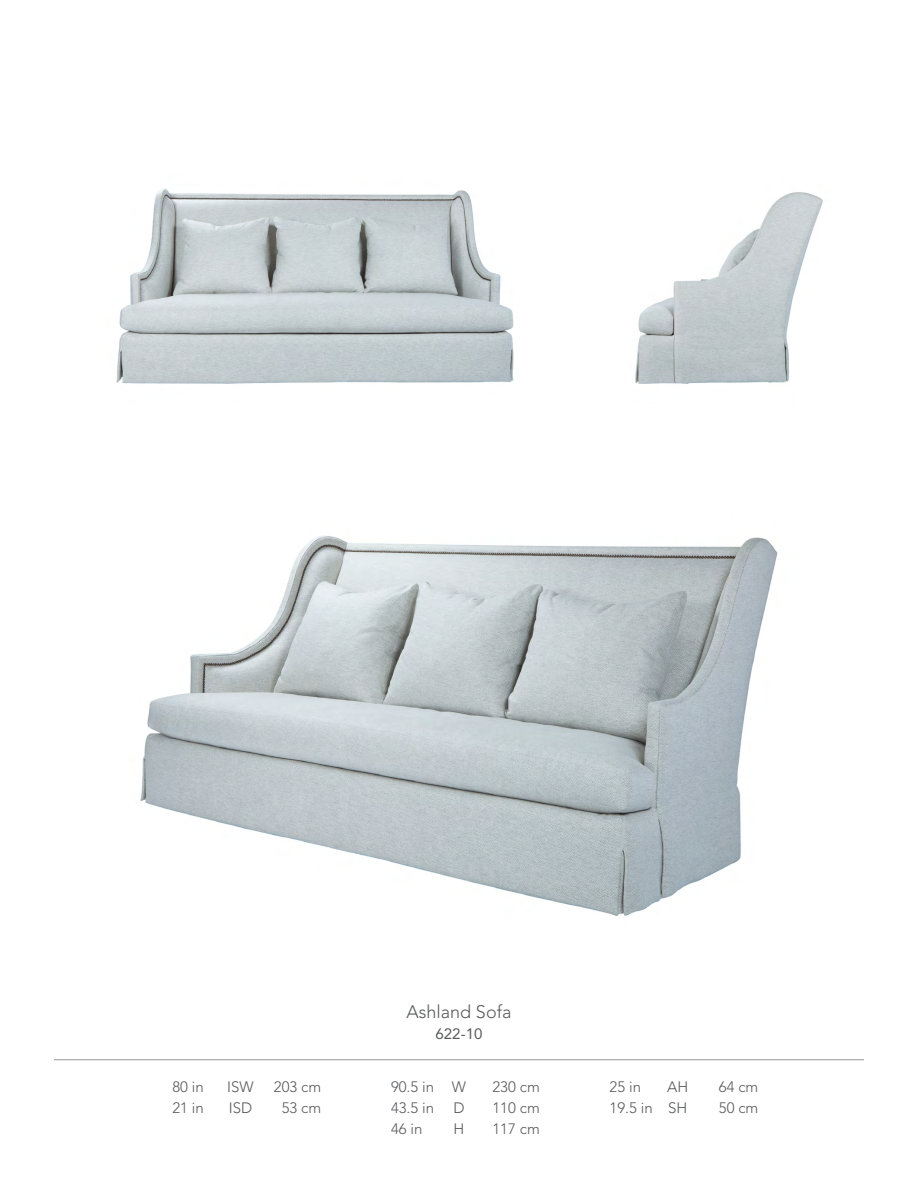
<style>
.page{position:relative;width:918px;height:1188px;background:#fff}
.page>*{position:absolute;margin:0;border:0;box-sizing:border-box;transform-origin:0 0}
.t1{font:300 18px "Avenir LT Std";color:#58595b}
.t2{font:300 15px "Avenir LT Std";color:#58595b}
.t3{font:15px "Avenir LT Std";color:#58595b}
</style>
<div class="page">
<hr style="left:54px;top:1060px;width:810px;height:1px;background:#939598">
<img style="left:140px;top:535px;width:638px;height:381px">
<img style="left:635px;top:192px;width:188px;height:192px">
<img style="left:116px;top:189px;width:398px;height:195px">
<p class="t2" style="left:172px;top:1078px;width:33px">80 in</p>
<p class="t2" style="left:227px;top:1078px;width:28px">ISW</p>
<p class="t2" style="left:274px;top:1078px;width:49px">203 cm</p>
<p class="t2" style="left:172px;top:1099px;width:33px">21 in</p>
<p class="t2" style="left:229px;top:1099px;width:25px">ISD</p>
<p class="t2" style="left:282px;top:1099px;width:41px">53 cm</p>
<p class="t1" style="left:407px;top:1001px;width:106px">Ashland Sofa</p>
<p class="t3" style="left:436px;top:1025px;width:48px">622-10</p>
<p class="t2" style="left:391px;top:1078px;width:77px">90.5 in W</p>
<p class="t2" style="left:493px;top:1078px;width:49px">230 cm</p>
<p class="t2" style="left:391px;top:1099px;width:45px">43.5 in</p>
<p class="t2" style="left:453px;top:1099px;width:13px">D</p>
<p class="t2" style="left:493px;top:1099px;width:49px">110 cm</p>
<p class="t2" style="left:391px;top:1120px;width:33px">46 in</p>
<p class="t2" style="left:454px;top:1120px;width:12px">H</p>
<p class="t2" style="left:493px;top:1120px;width:49px">117 cm</p>
<p class="t2" style="left:610px;top:1078px;width:33px">25 in</p>
<p class="t2" style="left:667px;top:1078px;width:23px">AH</p>
<p class="t2" style="left:719px;top:1078px;width:41px">64 cm</p>
<p class="t2" style="left:610px;top:1099px;width:79px">19.5 in SH</p>
<p class="t2" style="left:719px;top:1099px;width:41px">50 cm</p>
</div>
